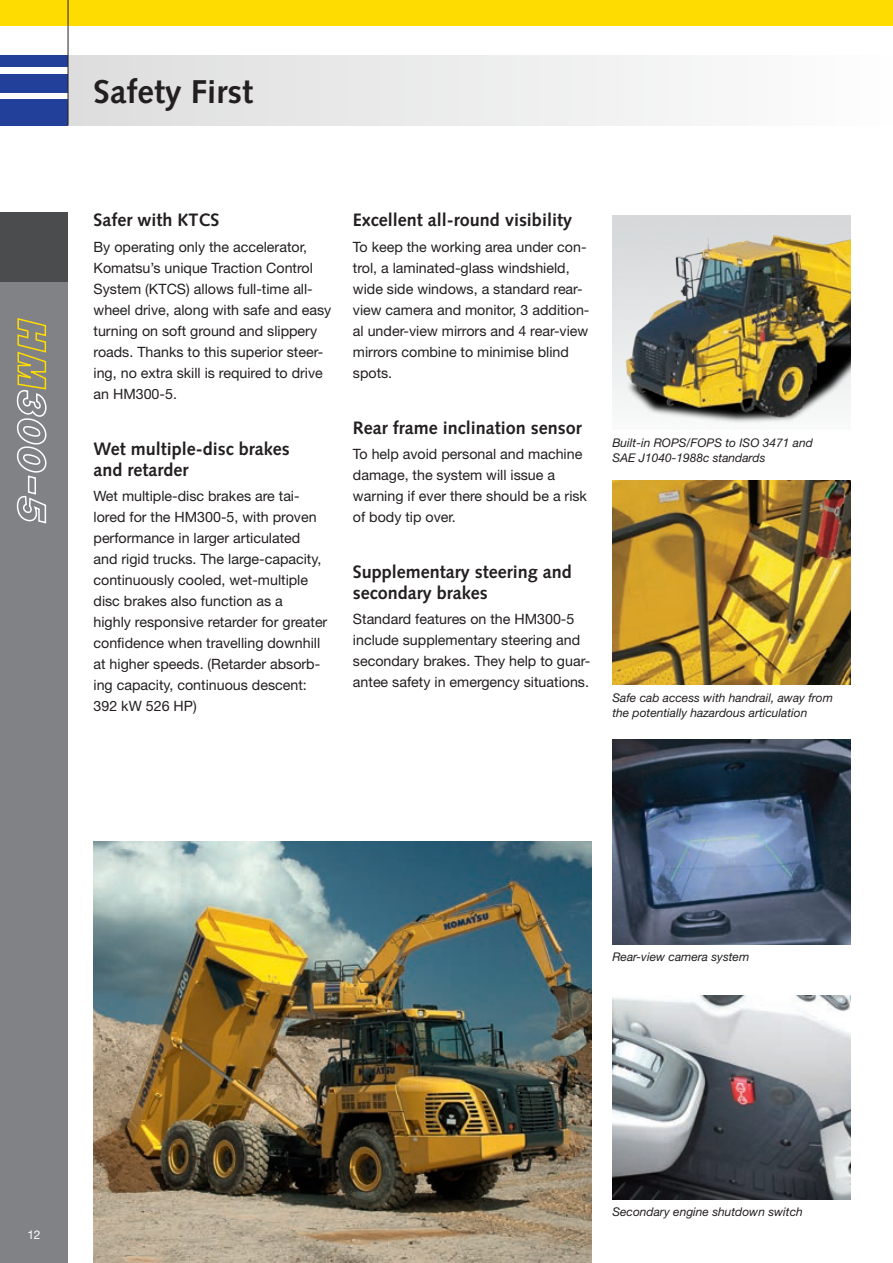
<style>
.page{position:relative;width:893px;height:1263px;background:#fff}
.page>*{position:absolute;margin:0;border:0;box-sizing:border-box;transform-origin:0 0}
.t1{font:700 33px "Syntax LTCE";color:#231f20}
.t2{font:700 18px/21px "Syntax LTCE";color:#231f20}
.t3{font:14.25px/21px "Helvetica Neue LT Pro";color:#231f20}
.t4{font:italic 12px/15px "Helvetica Neue LT Pro";color:#231f20}
.t5{font:12px "Helvetica Neue LT Pro";color:#fff}
</style>
<div class="page">
<div style="left:0;top:213px;width:68px;height:1050px;background:#808285"></div>
<div style="left:0;top:99px;width:68px;height:26px;background:#223f99"></div>
<div style="left:0;top:74px;width:68px;height:18px;background:#223f99"></div>
<div style="left:0;top:55px;width:68px;height:12px;background:#223f99"></div>
<div style="left:0;top:0;width:893px;height:26px;background:#ffdc01"></div>
<div style="left:0;top:213px;width:68px;height:69px;background:#4b4c4d"></div>
<div style="left:68px;top:55px;width:825px;height:70px;background:linear-gradient(to right,#ddddde,#fdfdfe)"></div>
<hr style="left:68px;top:0;width:1px;height:125px;background:#231f20">
<img style="left:94px;top:842px;width:497px;height:421px">
<img style="left:612px;top:480px;width:238px;height:205px">
<img style="left:612px;top:740px;width:238px;height:204px">
<img style="left:625px;top:218px;width:225px;height:209px">
<img style="left:612px;top:995px;width:238px;height:204px">
<svg style="left:16px;top:318px;width:31px;height:206px"></svg>
<h1 class="t1" style="left:94px;top:73px;width:161px">Safety First</h1>
<p class="t2" style="left:94px;top:210px;width:128px">Safer with KTCS</p>
<p class="t3" style="left:94px;top:236px;width:239px">By operating only the accelerator, Komatsu’s unique Traction Control System (KTCS) allows full-time all&shy;wheel drive, along with safe and easy turning on soft ground and slippery roads. Thanks to this superior steer&shy;ing, no extra skill is required to drive an HM300-5.</p>
<p class="t2" style="left:94px;top:438px;width:198px">Wet multiple-disc brakes and retarder</p>
<p class="t3" style="left:94px;top:485px;width:235px">Wet multiple-disc brakes are tai&shy;lored for the HM300-5, with proven performance in larger articulated and rigid trucks. The large-capacity, continuously cooled, wet-multiple disc brakes also function as a<br>highly responsive retarder for greater confidence when travelling downhill at higher speeds. (Retarder absorb&shy;ing capacity, continuous descent:<br>392 kW 526 HP)</p>
<p class="t2" style="left:353px;top:210px;width:221px">Excellent all-round visibility</p>
<p class="t3" style="left:353px;top:236px;width:238px">To keep the working area under con&shy;trol, a laminated-glass windshield, wide side windows, a standard rear&shy;view camera and monitor, 3 addition&shy;al under-view mirrors and 4 rear-view mirrors combine to minimise blind spots.</p>
<p class="t2" style="left:353px;top:417px;width:230px">Rear frame inclination sensor</p>
<p class="t3" style="left:353px;top:443px;width:236px">To help avoid personal and machine damage, the system will issue a warning if ever there should be a risk of body tip over.</p>
<p class="t2" style="left:353px;top:561px;width:221px">Supplementary steering and secondary brakes</p>
<p class="t3" style="left:353px;top:608px;width:239px">Standard features on the HM300-5 include supplementary steering and secondary brakes. They help to guar&shy;antee safety in emergency situations.</p>
<p class="t4" style="left:612px;top:434px;width:202px">Built-in ROPS/FOPS to ISO 3471 and<br>SAE J1040-1988c standards</p>
<p class="t4" style="left:612px;top:690px;width:222px">Safe cab access with handrail, away from the potentially hazardous articulation</p>
<p class="t4" style="left:612px;top:949px;width:138px">Rear-view camera system</p>
<p class="t5" style="left:27px;top:1227px;width:15px">12</p>
<p class="t4" style="left:612px;top:1204px;width:192px">Secondary engine shutdown switch</p>
</div>
